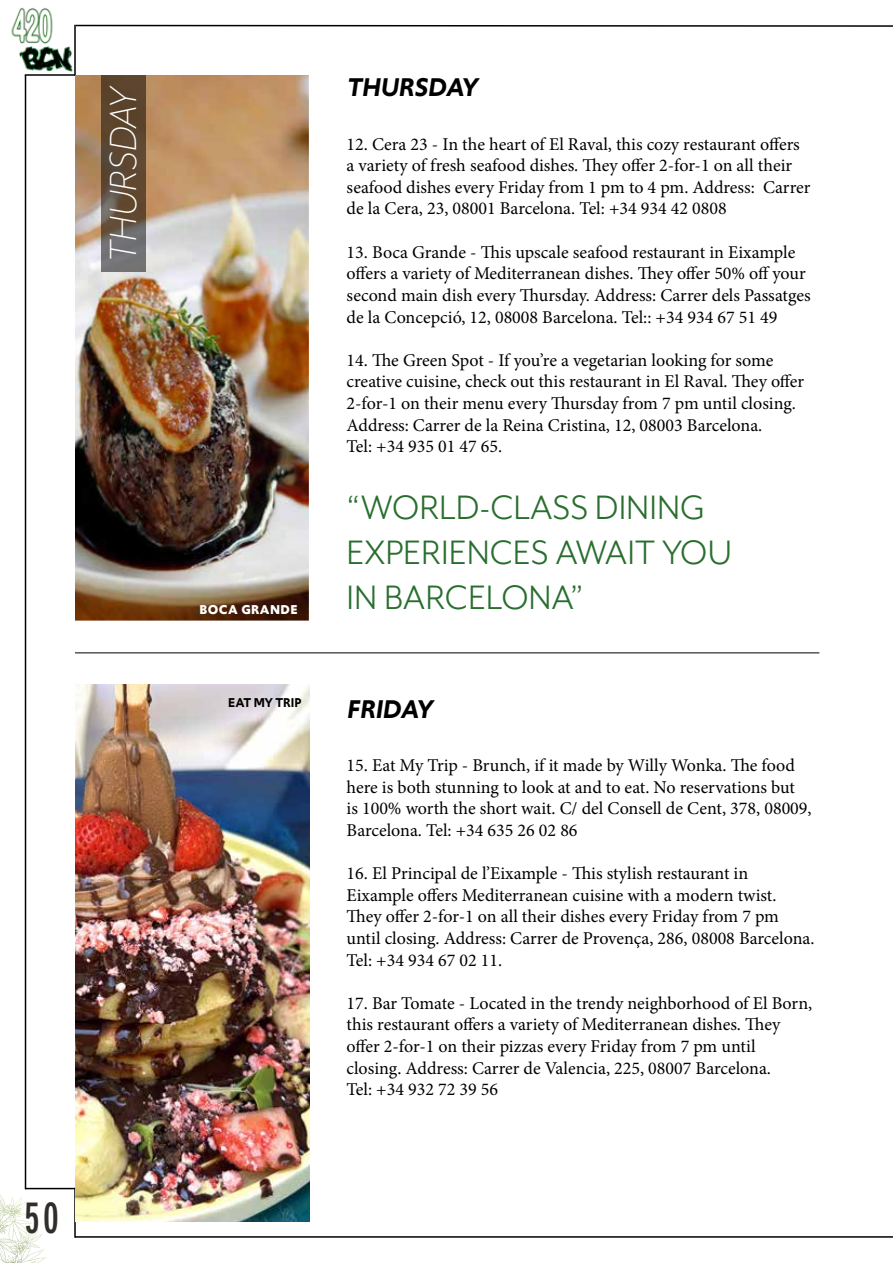
<style>
.page{position:relative;width:893px;height:1263px;background:#fff}
.page>*{position:absolute;margin:0;border:0;box-sizing:border-box;transform-origin:0 0}
.t1{font:italic 300 43.5px "Mr Eaves Mod OT";color:#fff}
.t2{font:43.5px "Interstate Compressed";color:#302d2a}
.t3{font:39px/45px "Mr Eaves Mod OT";color:#296e2f}
.t4{font:italic 600 27px "Upgrade";letter-spacing:-.005em;color:#000}
.t5{font:18px/21.6px "Minion Pro";color:#000}
.t6{font:700 13.5px "Upgrade";letter-spacing:.03em;color:#fff}
.t7{font:600 13.5px "Upgrade";letter-spacing:-.01em;color:#000}
</style>
<div class="page">
<hr style="left:25px;top:75px;width:1px;height:1114px;background:#000">
<hr style="left:75px;top:1236px;width:818px;height:2px;background:#000">
<hr style="left:26px;top:1188px;width:49px;height:1px;background:#000">
<hr style="left:74px;top:1188px;width:2px;height:50px;background:#000">
<hr style="left:25px;top:74px;width:50px;height:2px;background:#000">
<hr style="left:74px;top:25px;width:2px;height:51px;background:#000">
<img style="left:11px;top:7px;width:59px;height:49px">
<img style="left:20px;top:47px;width:53px;height:24px">
<svg style="left:74px;top:24px;width:819px;height:4px"></svg>
<img style="left:75px;top:75px;width:234px;height:546px">
<svg style="left:101px;top:75px;width:44px;height:197px;background:#625141"></svg>
<hr style="left:75px;top:652px;width:744px;height:1px;background:#000">
<img style="left:76px;top:684px;width:234px;height:537px">
<h1 class="t2" style="left:25px;top:1194px;width:36px">50</h1>
<h1 class="t1" style="left:99px;top:262px;width:177px;rotate:-90deg">THURSDAY</h1>
<h3 class="t4" style="left:347px;top:69px;width:133px">THURSDAY</h3>
<p class="t5" style="left:347px;top:133px;width:465px">12. Cera 23 - In the heart of El Raval, this cozy restaurant offers a variety of fresh seafood dishes. They offer 2-for-1 on all their seafood dishes every Friday from 1 pm to 4 pm. Address: Carrer de la Cera, 23, 08001 Barcelona. Tel: +34 934 42 0808</p>
<p class="t5" style="left:347px;top:241px;width:466px">13. Boca Grande - This upscale seafood restaurant in Eixample offers a variety of Mediterranean dishes. They offer 50% off your second main dish every Thursday. Address: Carrer dels Passatges de la Concepció, 12, 08008 Barcelona. Tel:: +34 934 67 51 49</p>
<p class="t5" style="left:347px;top:349px;width:459px">14. The Green Spot - If you’re a vegetarian looking for some creative cuisine, check out this restaurant in El Raval. They offer 2-for-1 on their menu every Thursday from 7 pm until closing.<br>Address: Carrer de la Reina Cristina, 12, 08003 Barcelona.<br>Tel: +34 935 01 47 65.</p>
<p class="t6" style="left:200px;top:600px;width:100px">BOCA GRANDE</p>
<p class="t7" style="left:228px;top:694px;width:75px">EAT MY TRIP</p>
<h2 class="t3" style="left:347px;top:484px;width:387px">“WORLD-CLASS DINING<br>EXPERIENCES AWAIT YOU<br>IN BARCELONA”</h2>
<h3 class="t4" style="left:347px;top:691px;width:88px">FRIDAY</h3>
<p class="t5" style="left:347px;top:755px;width:467px">15. Eat My Trip - Brunch, if it made by Willy Wonka. The food here is both stunning to look at and to eat. No reservations but<br>is 100% worth the short wait. C/ del Consell de Cent, 378, 08009, Barcelona. Tel: +34 635 26 02 86</p>
<p class="t5" style="left:347px;top:863px;width:469px">16. El Principal de l’Eixample - This stylish restaurant in Eixample offers Mediterranean cuisine with a modern twist.<br>They offer 2-for-1 on all their dishes every Friday from 7 pm until closing. Address: Carrer de Provença, 286, 08008 Barcelona.<br>Tel: +34 934 67 02 11.</p>
<p class="t5" style="left:347px;top:992px;width:467px">17. Bar Tomate - Located in the trendy neighborhood of El Born, this restaurant offers a variety of Mediterranean dishes. They offer 2-for-1 on their pizzas every Friday from 7 pm until closing. Address: Carrer de Valencia, 225, 08007 Barcelona.<br>Tel: +34 932 72 39 56</p>
</div>
